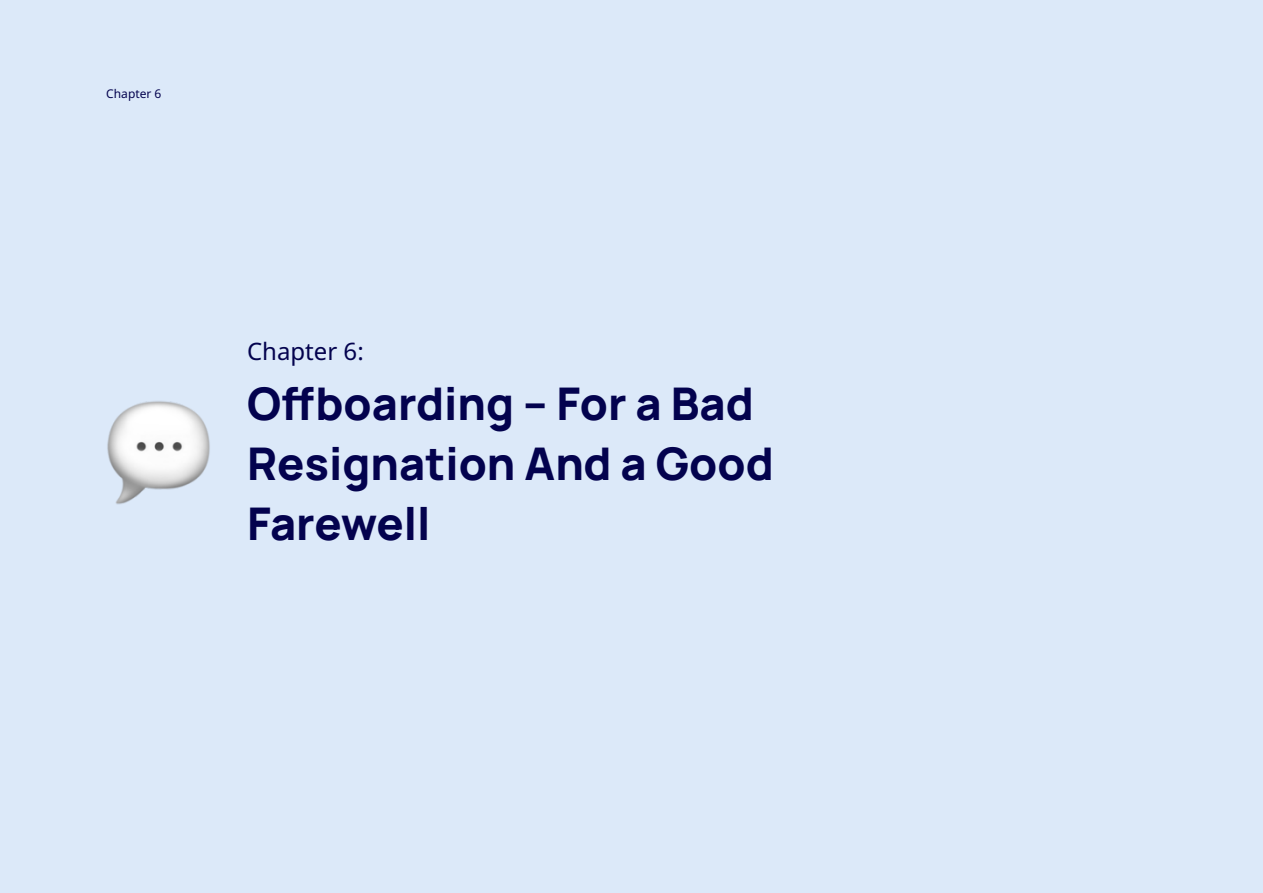
<style>
.page{position:relative;width:1263px;height:893px;background:#dce9f9}
.page>*{position:absolute;margin:0;border:0;box-sizing:border-box;transform-origin:0 0}
.t1{font:800 45px/60px "Manrope";color:#03024e}
.t2{font:24px "Noto Sans";color:#03024e}
.t3{font:12px "Noto Sans";color:#03024e}
</style>
<div class="page">
<img style="left:107px;top:401px;width:103px;height:103px">
<p class="t3" style="left:106px;top:87px;width:57px">Chapter 6</p>
<p class="t2" style="left:247px;top:338px;width:118px">Chapter 6:</p>
<p class="t1" style="left:247px;top:372px;width:528px">Offboarding – For a Bad<br>Resignation And a Good<br>Farewell</p>
</div>
